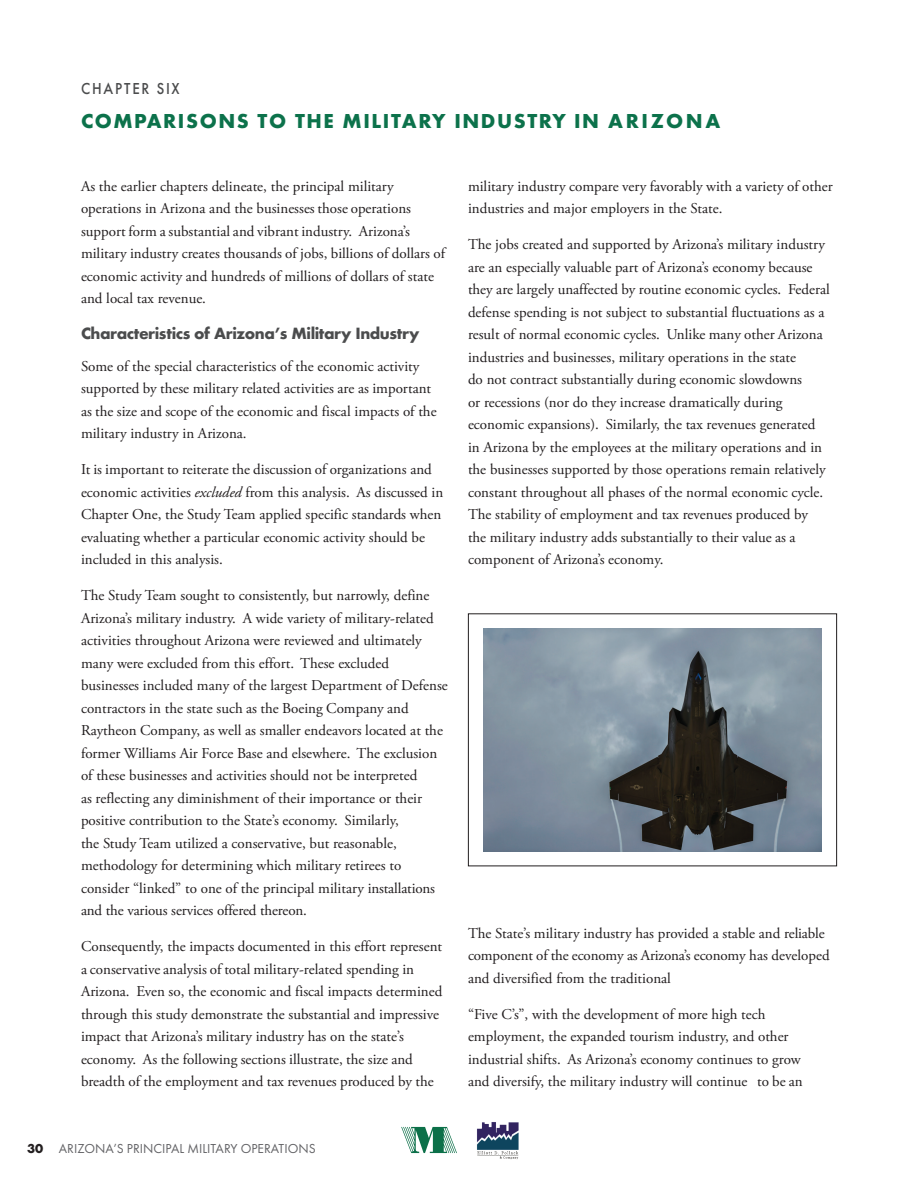
<style>
.page{position:relative;width:918px;height:1188px;background:#fff}
.page>*{position:absolute;margin:0;border:0;box-sizing:border-box;transform-origin:0 0}
.t1{font:700 21px "Futura PT";letter-spacing:.075em;color:#0c724b}
.t2{font:500 16.5px "Futura PT";letter-spacing:.125em;color:#4b4c4d;scale:.9 1}
.t3{font:15px/22.5px "Adobe Garamond Pro";color:#211d1e}
.t4{font:700 15px "Futura";letter-spacing:-.03em;color:#4b4c4d}
.t5{font:13.5px "Futura PT";color:#636366}
.s1{font-style:italic}
.s2{font-weight:700;color:#231f20}
</style>
<div class="page">
<svg style="left:401px;top:1127px;width:56px;height:26px"></svg>
<img style="left:477px;top:1122px;width:41px;height:37px">
<svg style="left:468px;top:613px;width:369px;height:254px"></svg>
<p class="t2" style="left:81px;top:78px;width:111px">CHAPTER SIX</p>
<h1 class="t1" style="left:81px;top:107px;width:641px">COMPARISONS TO THE MILITARY INDUSTRY IN ARIZONA</h1>
<p class="t3" style="left:81px;top:175px;width:366px">As the earlier chapters delineate, the principal military operations in Arizona and the businesses those operations support form a substantial and vibrant industry. Arizona’s military industry creates thousands of jobs, billions of dollars of economic activity and hundreds of millions of dollars of state and local tax revenue.</p>
<p class="t4" style="left:81px;top:323px;width:340px">Characteristics of Arizona’s Military Industry</p>
<p class="t3" style="left:81px;top:355px;width:357px">Some of the special characteristics of the economic activity supported by these military related activities are as important as the size and scope of the economic and fiscal impacts of the military industry in Arizona.</p>
<p class="t3" style="left:81px;top:459px;width:364px">It is important to reiterate the discussion of organizations and economic activities <span class="s1">excluded</span> from this analysis. As discussed in Chapter One, the Study Team applied specific standards when evaluating whether a particular economic activity should be included in this analysis.</p>
<p class="t3" style="left:81px;top:585px;width:368px">The Study Team sought to consistently, but narrowly, define Arizona’s military industry. A wide variety of military-related activities throughout Arizona were reviewed and ultimately many were excluded from this effort. These excluded businesses included many of the largest Department of Defense contractors in the state such as the Boeing Company and Raytheon Company, as well as smaller endeavors located at the former Williams Air Force Base and elsewhere. The exclusion of these businesses and activities should not be interpreted<br>as reflecting any diminishment of their importance or their positive contribution to the State’s economy. Similarly,<br>the Study Team utilized a conservative, but reasonable, methodology for determining which military retirees to consider “linked” to one of the principal military installations and the various services offered thereon.</p>
<p class="t3" style="left:81px;top:936px;width:363px">Consequently, the impacts documented in this effort represent a conservative analysis of total military-related spending in Arizona. Even so, the economic and fiscal impacts determined through this study demonstrate the substantial and impressive impact that Arizona’s military industry has on the state’s economy. As the following sections illustrate, the size and breadth of the employment and tax revenues produced by the</p>
<p class="t3" style="left:468px;top:175px;width:366px">military industry compare very favorably with a variety of other industries and major employers in the State.</p>
<p class="t3" style="left:468px;top:234px;width:363px">The jobs created and supported by Arizona’s military industry are an especially valuable part of Arizona’s economy because they are largely unaffected by routine economic cycles. Federal defense spending is not subject to substantial fluctuations as a result of normal economic cycles. Unlike many other Arizona industries and businesses, military operations in the state<br>do not contract substantially during economic slowdowns<br>or recessions (nor do they increase dramatically during economic expansions). Similarly, the tax revenues generated in Arizona by the employees at the military operations and in the businesses supported by those operations remain relatively constant throughout all phases of the normal economic cycle.<br>The stability of employment and tax revenues produced by the military industry adds substantially to their value as a component of Arizona’s economy.</p>
<p class="t3" style="left:468px;top:922px;width:363px">The State’s military industry has provided a stable and reliable component of the economy as Arizona’s economy has developed and diversified from the traditional</p>
<p class="t3" style="left:468px;top:1003px;width:336px">“Five C’s”, with the development of more high tech employment, the expanded tourism industry, and other industrial shifts. As Arizona’s economy continues to grow and diversify, the military industry will continue to be an</p>
<p class="t5" style="left:27px;top:1141px;width:290px"><span class="s2">30</span> ARIZONA’S PRINCIPAL MILITARY OPERATIONS</p>
</div>
